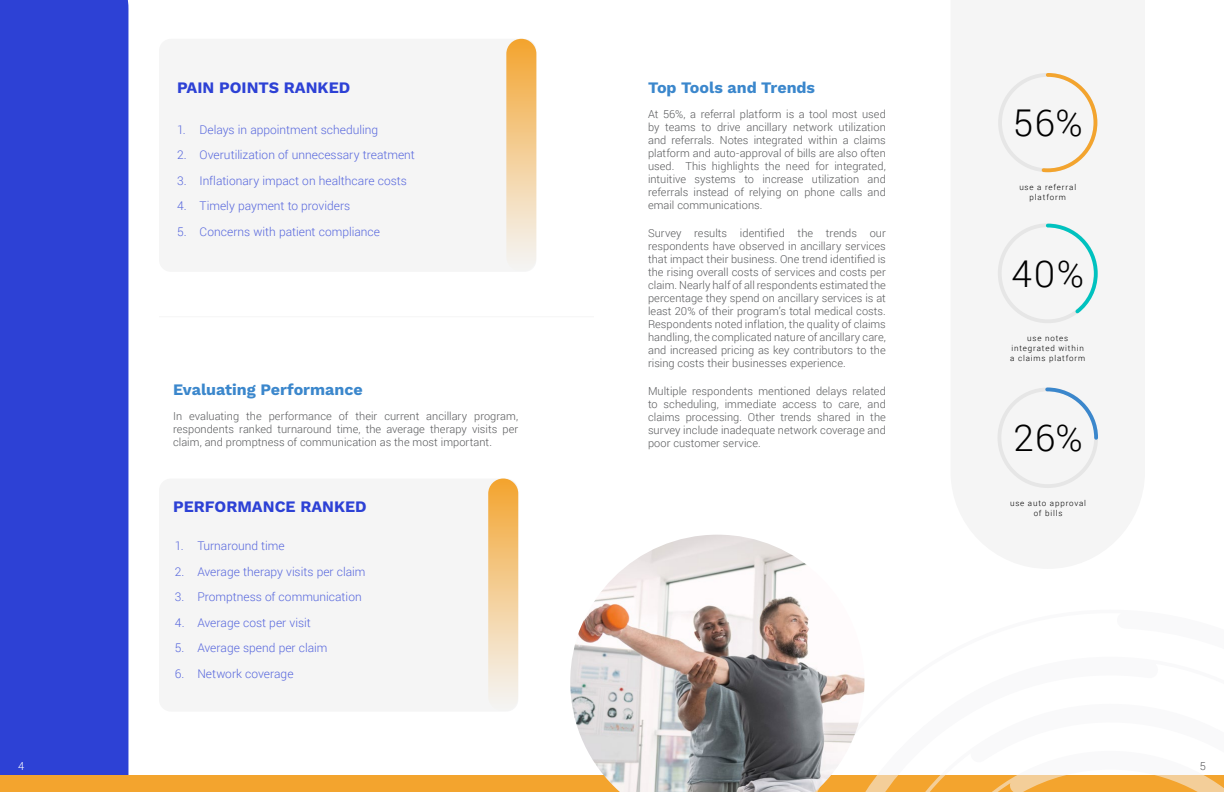
<style>
.page{position:relative;width:1224px;height:792px;background:#fff}
.page>*{position:absolute;margin:0;border:0;box-sizing:border-box;transform-origin:0 0}
.t1{font:300 36.9px "Roboto";color:#000}
.t2{font:700 16px "Work Sans";color:#3b87cc}
.t3{font:700 16px "Work Sans";color:#2d41d5}
.t4{font:300 12px "Roboto";color:#5767dd}
.t5{font:300 11px/13px "Roboto";letter-spacing:.005em;color:#58595b;text-align:justify}
.t6{font:300 11px "Roboto";color:#fff}
.t7{font:300 8px/10px "Roboto";letter-spacing:.105em;color:#000;text-align:center}
</style>
<div class="page">
<div style="left:0;top:0;width:128px;height:775px;background:#2d41d5"></div>
<div style="left:159px;top:39px;width:377px;height:233px;background:#f5f5f5;border-radius:12px"></div>
<div style="left:506px;top:39px;width:30px;height:233px;background:linear-gradient(to bottom,#f3a532,#f4f7fc);border-radius:15px"></div>
<div style="left:0;top:775px;width:1224px;height:17px;background:#f3a42e"></div>
<div style="left:159px;top:479px;width:359px;height:233px;background:#f5f5f5;border-radius:12px"></div>
<div style="left:488px;top:479px;width:30px;height:233px;background:linear-gradient(to bottom,#f3a632,#f4f7fc);border-radius:15px"></div>
<hr style="left:159px;top:316px;width:435px;height:1px;background:#f5f5f5">
<div style="left:997px;top:73px;width:101px;height:416px;background:#f5f5f5"></div>
<svg style="left:864px;top:678px;width:360px;height:114px"></svg>
<img style="left:570px;top:535px;width:294px;height:257px">
<div style="left:998px;top:388px;width:100px;height:100px;border:4px solid #e6e6e6;border-radius:50%"></div>
<svg style="left:1043px;top:386px;width:56px;height:56px"></svg>
<div style="left:998px;top:73px;width:99px;height:99px;border:4px solid #e6e6e6;border-radius:50%"></div>
<svg style="left:1039px;top:73px;width:59px;height:101px"></svg>
<div style="left:998px;top:223px;width:100px;height:100px;border:4px solid #e6e6e6;border-radius:50%"></div>
<svg style="left:1044px;top:222px;width:54px;height:95px"></svg>
<p class="t6" style="left:18px;top:759px;width:8px">4</p>
<h2 class="t3" style="left:177px;top:78px;width:175px">PAIN POINTS RANKED</h2>
<p class="t4" style="left:177px;top:121px;width:203px">1. Delays in appointment scheduling</p>
<p class="t4" style="left:177px;top:147px;width:239px">2. Overutilization of unnecessary treatment</p>
<p class="t4" style="left:177px;top:172px;width:231px">3. Inflationary impact on healthcare costs</p>
<p class="t4" style="left:177px;top:198px;width:175px">4. Timely payment to providers</p>
<p class="t4" style="left:177px;top:223px;width:205px">5. Concerns with patient compliance</p>
<h2 class="t2" style="left:173px;top:380px;width:191px">Evaluating Performance</h2>
<p class="t5" style="left:173px;top:409px;width:347px">In evaluating the performance of their current ancillary program, respondents ranked turnaround time, the average therapy visits per claim, and promptness of communication as the most important.</p>
<h2 class="t3" style="left:173px;top:497px;width:195px">PERFORMANCE RANKED</h2>
<p class="t4" style="left:175px;top:538px;width:111px">1. Turnaround time</p>
<p class="t4" style="left:175px;top:563px;width:192px">2. Average therapy visits per claim</p>
<p class="t4" style="left:175px;top:589px;width:188px">3. Promptness of communication</p>
<p class="t4" style="left:175px;top:614px;width:137px">4. Average cost per visit</p>
<p class="t4" style="left:175px;top:640px;width:154px">5. Average spend per claim</p>
<p class="t4" style="left:175px;top:665px;width:120px">6. Network coverage</p>
<h2 class="t2" style="left:648px;top:78px;width:169px">Top Tools and Trends</h2>
<p class="t5" style="left:648px;top:107px;width:239px">At 56%, a referral platform is a tool most used by teams to drive ancillary network utilization and referrals. Notes integrated within a claims platform and auto-approval of bills are also often used. This highlights the need for integrated, intuitive systems to increase utilization and referrals instead of relying on phone calls and email communications.</p>
<p class="t5" style="left:648px;top:226px;width:239px">Survey results identified the trends our respondents have observed in ancillary services that impact their business. One trend identified is the rising overall costs of services and costs per claim. Nearly half of all respondents estimated the percentage they spend on ancillary services is at least 20% of their program’s total medical costs.<br>Respondents noted inflation, the quality of claims handling, the complicated nature of ancillary care, and increased pricing as key contributors to the rising costs their businesses experience.</p>
<p class="t5" style="left:648px;top:384px;width:239px">Multiple respondents mentioned delays related to scheduling, immediate access to care, and claims processing. Other trends shared in the survey include inadequate network coverage and poor customer service.</p>
<h1 class="t1" style="left:1013px;top:97px;width:71px">56%</h1>
<p class="t7" style="left:1019px;top:182px;width:58px">use a referral platform</p>
<h1 class="t1" style="left:1011px;top:248px;width:74px">40%</h1>
<p class="t7" style="left:1010px;top:333px;width:77px">use notes integrated within a claims platform</p>
<h1 class="t1" style="left:1013px;top:413px;width:71px">26%</h1>
<p class="t7" style="left:1010px;top:498px;width:78px">use auto approval of bills</p>
<p class="t5" style="left:1200px;top:760px;width:8px">5</p>
</div>
